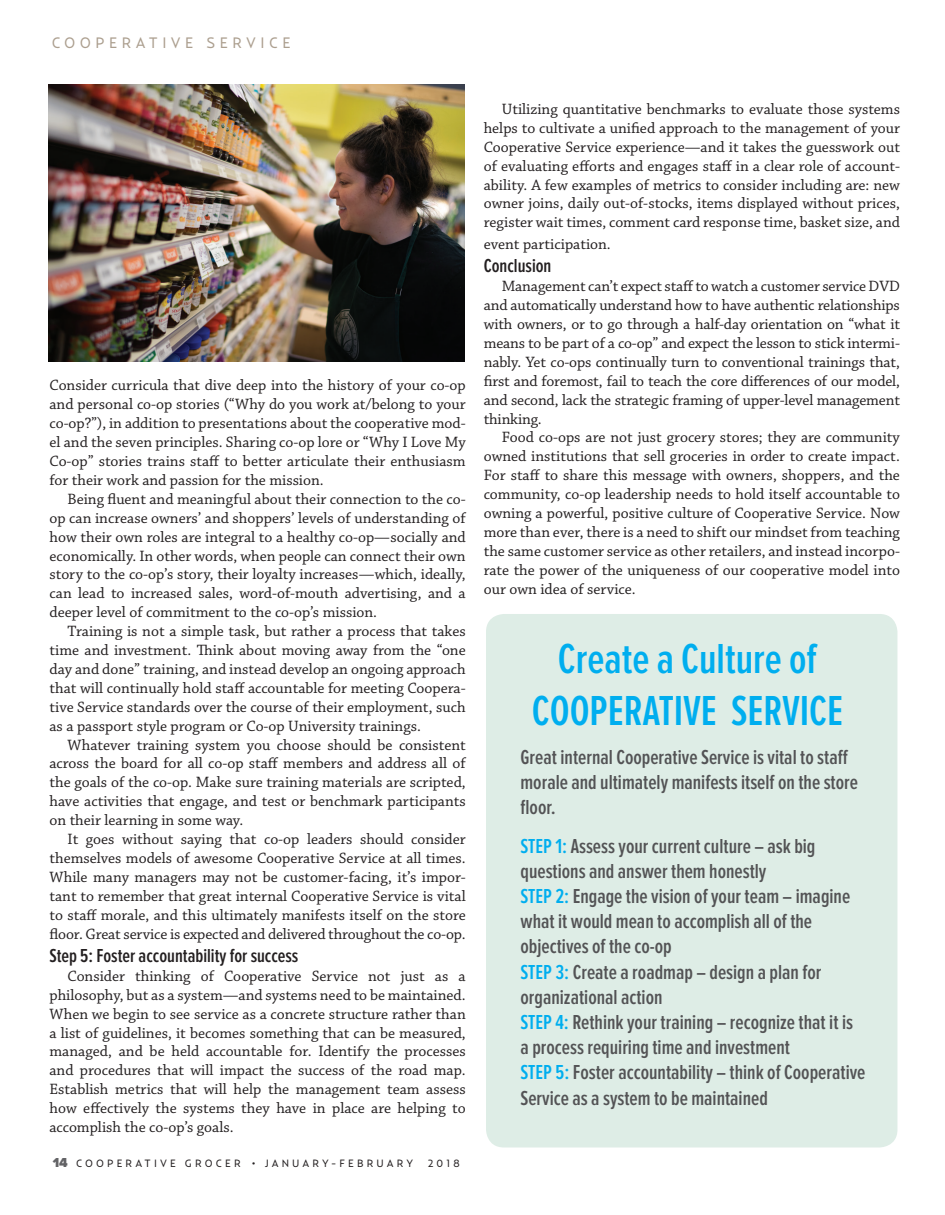
<style>
.page{position:relative;width:945px;height:1215px;background:#fff}
.page>*{position:absolute;margin:0;border:0;box-sizing:border-box;transform-origin:0 0}
.t1{font:600 extra-condensed 43.5px "Proxima Nova";color:#00aeef}
.t2{font:600 extra-condensed 21px/25.2px "Proxima Nova";color:#535355}
.t3{font:600 extra-condensed 19.5px "Proxima Nova";color:#231f20}
.t4{font:15.75px/18.9px "Chaparral Pro";color:#231f20;text-align:justify}
.t5{font:15px "Relay";letter-spacing:.3em;color:#ac9f8f}
.t6{font:10.5px "Relay";letter-spacing:.3em;color:#231f20}
.s1{font-family:"Proxima Nova";font-weight:900;font-size:13.5px;color:#636366}
.s2{font-family:"Proxima Nova"}
.s3{color:#00aeef}
</style>
<div class="page">
<img style="left:48px;top:85px;width:417px;height:277px">
<div style="left:486px;top:614px;width:411px;height:534px;background:#deede6;border-radius:18px"></div>
<p class="t5" style="left:51px;top:34px;width:241px">COOPERATIVE SERVICE</p>
<p class="t4" style="left:49px;top:377px;width:418px">Consider curricula that dive deep into the history of your co-op and personal co-op stories (“Why do you work at/belong to your co-op?”), in addition to presentations about the cooperative mod&shy;el and the seven principles. Sharing co-op lore or “Why I Love My Co-op” stories trains staff to better articulate their enthusiasm for their work and passion for the mission.</p>
<p class="t4" style="left:49px;top:490px;width:418px;text-indent:18px">Being fluent and meaningful about their connection to the co&shy;op can increase owners’ and shoppers’ levels of understanding of how their own roles are integral to a healthy co-op—socially and economically. In other words, when people can connect their own story to the co-op’s story, their loyalty increases—which, ideally, can lead to increased sales, word-of-mouth advertising, and a deeper level of commitment to the co-op’s mission.</p>
<p class="t4" style="left:49px;top:622px;width:418px;text-indent:18px">Training is not a simple task, but rather a process that takes time and investment. Think about moving away from the “one day and done” training, and instead develop an ongoing approach that will continually hold staff accountable for meeting Coopera&shy;tive Service standards over the course of their employment, such as a passport style program or Co-op University trainings.</p>
<p class="t4" style="left:49px;top:736px;width:418px;text-indent:18px">Whatever training system you choose should be consistent across the board for all co-op staff members and address all of the goals of the co-op. Make sure training materials are scripted, have activities that engage, and test or benchmark participants on their learning in some way.</p>
<p class="t4" style="left:49px;top:830px;width:418px;text-indent:18px">It goes without saying that co-op leaders should consider themselves models of awesome Cooperative Service at all times.<br>While many managers may not be customer-facing, it’s impor&shy;tant to remember that great internal Cooperative Service is vital to staff morale, and this ultimately manifests itself on the store floor. Great service is expected and delivered throughout the co-op.</p>
<p class="t3" style="left:49px;top:947px;width:250px">Step 5: Foster accountability for success</p>
<p class="t4" style="left:49px;top:967px;width:418px;text-indent:18px">Consider thinking of Cooperative Service not just as a philosophy, but as a system—and systems need to be maintained.<br>When we begin to see service as a concrete structure rather than a list of guidelines, it becomes something that can be measured, managed, and be held accountable for. Identify the processes and procedures that will impact the success of the road map.<br>Establish metrics that will help the management team assess how effectively the systems they have in place are helping to accomplish the co-op’s goals.</p>
<p class="t6" style="left:53px;top:1157px;width:362px"><span class="s1">14</span> COOPERATIVE GROCER <span class="s2">•</span> JANUARY-FEBRUARY</p>
<p class="t6" style="left:428px;top:1157px;width:33px">2018</p>
<p class="t4" style="left:484px;top:100px;width:418px;text-indent:18px">Utilizing quantitative benchmarks to evaluate those systems helps to cultivate a unified approach to the management of your Cooperative Service experience—and it takes the guesswork out of evaluating efforts and engages staff in a clear role of account&shy;ability. A few examples of metrics to consider including are: new owner joins, daily out-of-stocks, items displayed without prices, register wait times, comment card response time, basket size, and</p>
<p class="t4" style="left:484px;top:235px;width:129px">event participation.</p>
<p class="t3" style="left:484px;top:257px;width:69px">Conclusion</p>
<p class="t4" style="left:484px;top:277px;width:418px;text-indent:18px">Management can’t expect staff to watch a customer service DVD and automatically understand how to have authentic relationships with owners, or to go through a half-day orientation on “what it means to be part of a co-op” and expect the lesson to stick intermi&shy;nably. Yet co-ops continually turn to conventional trainings that, first and foremost, fail to teach the core differences of our model, and second, lack the strategic framing of upper-level management thinking.</p>
<p class="t4" style="left:484px;top:429px;width:418px;text-indent:18px">Food co-ops are not just grocery stores; they are community owned institutions that sell groceries in order to create impact.<br>For staff to share this message with owners, shoppers, and the community, co-op leadership needs to hold itself accountable to owning a powerful, positive culture of Cooperative Service. Now more than ever, there is a need to shift our mindset from teaching the same customer service as other retailers, and instead incorpo&shy;rate the power of the uniqueness of our cooperative model into our own idea of service.</p>
<p class="t1" style="left:558px;top:638px;width:261px">Create a Culture of</p>
<p class="t1" style="left:532px;top:690px;width:313px">COOPERATIVE SERVICE</p>
<p class="t2" style="left:521px;top:745px;width:339px">Great internal Cooperative Service is vital to staff morale and ultimately manifests itself on the store floor.</p>
<p class="t2" style="left:521px;top:834px;width:297px"><span class="s3">STEP 1:</span> Assess your current culture – ask big questions and answer them honestly</p>
<p class="t2" style="left:521px;top:884px;width:331px"><span class="s3">STEP 2:</span> Engage the vision of your team – imagine</p>
<p class="t2" style="left:521px;top:910px;width:293px">what it would mean to accomplish all of the objectives of the co-op</p>
<p class="t2" style="left:521px;top:960px;width:302px"><span class="s3">STEP 3:</span> Create a roadmap – design a plan for organizational action</p>
<p class="t2" style="left:521px;top:1010px;width:334px"><span class="s3">STEP 4:</span> Rethink your training – recognize that it is</p>
<p class="t2" style="left:521px;top:1036px;width:271px">a process requiring time and investment</p>
<p class="t2" style="left:521px;top:1061px;width:346px"><span class="s3">STEP 5:</span> Foster accountability – think of Cooperative<br>Service as a system to be maintained</p>
</div>
